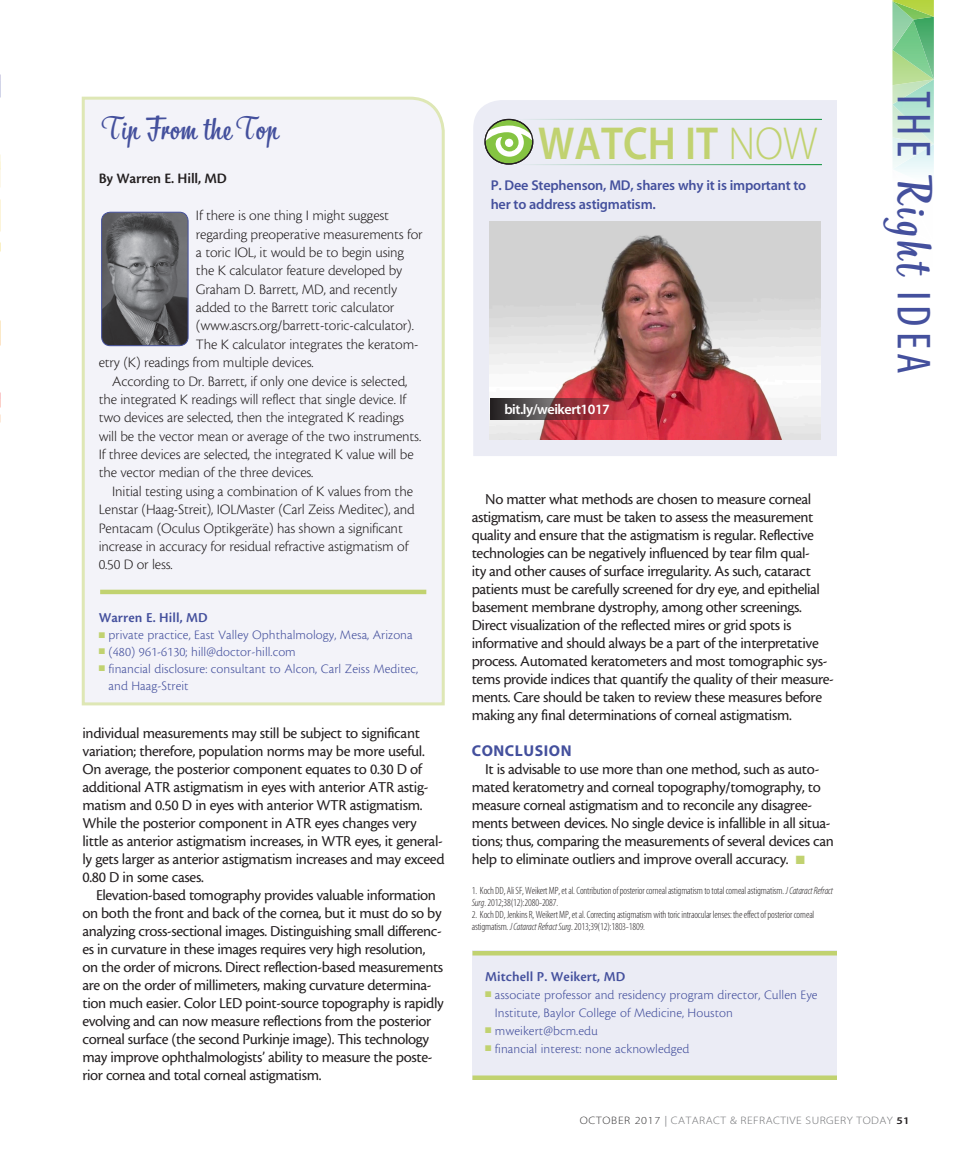
<style>
.page{position:relative;width:972px;height:1161px;background:#fff}
.page>*{position:absolute;margin:0;border:0;box-sizing:border-box;transform-origin:0 0}
.t1{font:48px "Myriad MM 400 300";letter-spacing:.1em;color:#44509d}
.headline{font:46.5px "Myriad MM 565 600";color:#c1d270;scale:.9 1}
.headline-2{font:30px "Bistro Script";letter-spacing:.03em;color:#44509d}
.body{font:15.75px/18px "Cronos MM 408 10";letter-spacing:-.025em;color:#231f20}
.subhead{font:15.75px "Myriad MM 700 600";letter-spacing:.035em;color:#44509d}
.sidebar_body{font:15px/18.3px "Cronos MM 250 10";letter-spacing:-.01em;color:#231f20}
.sidebar_body-2{font:15px "Cronos MM 574 10";letter-spacing:-.01em;color:#231f20}
.body-2{font:14.25px/18.8px "Myriad MM 565 600";letter-spacing:-.015em;color:#44509d}
.bio_name{font:14.25px "Cronos MM 574 9";letter-spacing:.005em;color:#44509d}
.body-3{font:14.25px "Myriad MM 565 600";letter-spacing:-.03em;color:#fff}
.bio_info{font:13.5px/16.8px "Cronos MM 250 9";letter-spacing:.005em;color:#44509d}
.t2{font:10.8px "Myriad MM 215 600";letter-spacing:.04em;color:#6c6d70;scale:1.11 1}
.footnote{font:10.5px/12px "Myriad MM 215 300";letter-spacing:-.015em;color:#231f20}
.s1{font-family:"Grafolita Script";font-weight:500}
.s2{color:#c1d270}
.s3{font-family:"Myriad MM 215 600"}
.s4{font-family:"Myriad MM It 215 300"}
.s5{font-family:"Bistro Script"}
.s6{color:#312f30}
.s7{font-family:"Myriad MM 400 600";color:#939598}
.s8{font-family:"Myriad MM 565 600";font-size:10.2px;color:#231f20}
</style>
<div class="page">
<svg style="left:892px;top:0;width:42px;height:174px;background:#b0ddb4"></svg>
<svg style="left:81px;top:96px;width:364px;height:610px"></svg>
<hr style="left:100px;top:590px;width:326px;height:4px;background:#c1d270">
<img style="left:102px;top:212px;width:86px;height:134px">
<div style="left:101px;top:212px;width:87px;height:134px;border:1px solid #44509d;border-radius:9px"></div>
<div style="left:473px;top:100px;width:364px;height:356px;background:#ebecf5"></div>
<hr style="left:513px;top:119px;width:309px;height:1px;background:#1c9847">
<hr style="left:513px;top:164px;width:309px;height:1px;background:#1c9847">
<svg style="left:485px;top:119px;width:48px;height:45px"></svg>
<svg style="left:485px;top:126px;width:49px;height:31px"></svg>
<div style="left:505px;top:139px;width:8px;height:8px;background:#fff;border-radius:50%"></div>
<div style="left:484px;top:119px;width:49px;height:46px;border:1px solid #231f20;border-radius:50%"></div>
<img style="left:490px;top:221px;width:330px;height:219px">
<svg style="left:490px;top:399px;width:149px;height:21px;background:#813a41"></svg>
<div style="left:472px;top:956px;width:365px;height:120px;background:#ebecf5"></div>
<div style="left:472px;top:951px;width:365px;height:5px;background:#c1d270"></div>
<hr style="left:472px;top:1076px;width:365px;height:4px;background:#c1d270">
<p class="headline-2" style="left:99px;top:110px;width:181px"><span class="s1">T</span>ip From the <span class="s1">T</span>op</p>
<p class="sidebar_body-2" style="left:99px;top:171px;width:130px">By Warren E. Hill, MD</p>
<p class="sidebar_body" style="left:196px;top:207px;width:195px">If there is one thing I might suggest</p>
<p class="sidebar_body" style="left:196px;top:225px;width:228px">regarding preoperative measurements for</p>
<p class="sidebar_body" style="left:196px;top:243px;width:210px">a toric IOL, it would be to begin using</p>
<p class="sidebar_body" style="left:196px;top:262px;width:208px">the K calculator feature developed by</p>
<p class="sidebar_body" style="left:196px;top:280px;width:203px">Graham D. Barrett, MD, and recently</p>
<p class="sidebar_body" style="left:196px;top:299px;width:200px">added to the Barrett toric calculator</p>
<p class="sidebar_body" style="left:196px;top:317px;width:219px">(www.ascrs.org/barrett-toric-calculator).</p>
<p class="sidebar_body" style="left:196px;top:335px;width:224px">The K calculator integrates the keratom-</p>
<p class="sidebar_body" style="left:99px;top:354px;width:216px">etry (K) readings from multiple devices.</p>
<p class="sidebar_body" style="left:99px;top:372px;width:324px;text-indent:14px">According to Dr. Barrett, if only one device is selected, the integrated K readings will reflect that single device. If two devices are selected, then the integrated K readings will be the vector mean or average of the two instruments.<br>If three devices are selected, the integrated K value will be the vector median of the three devices.</p>
<p class="sidebar_body" style="left:99px;top:482px;width:318px;text-indent:14px">Initial testing using a combination of K values from the Lenstar (Haag-Streit), IOLMaster (Carl Zeiss Meditec), and Pentacam (Oculus Optikgeräte) has shown a significant increase in accuracy for residual refractive astigmatism of 0.50 D or less.</p>
<p class="bio_name" style="left:99px;top:610px;width:111px">Warren E. Hill, MD</p>
<p class="bio_info" style="left:99px;top:627px;width:316px"><span class="s2">■</span> private practice, East Valley Ophthalmology, Mesa, Arizona</p>
<p class="bio_info" style="left:99px;top:644px;width:199px"><span class="s2">■</span> (480) 961-6130; hill@doctor-hill.com</p>
<p class="bio_info" style="left:109px;top:660px;width:311px;text-indent:-10px"><span class="s2">■</span> financial disclosure: consultant to Alcon, Carl Zeiss Meditec, and Haag-Streit</p>
<p class="body" style="left:82px;top:724px;width:364px">individual measurements may still be subject to significant variation; therefore, population norms may be more useful.<br>On average, the posterior component equates to 0.30 D of additional ATR astigmatism in eyes with anterior ATR astig&shy;matism and 0.50 D in eyes with anterior WTR astigmatism.<br>While the posterior component in ATR eyes changes very little as anterior astigmatism increases, in WTR eyes, it general&shy;ly gets larger as anterior astigmatism increases and may exceed 0.80 D in some cases.</p>
<p class="body" style="left:82px;top:886px;width:363px;text-indent:14px">Elevation-based tomography provides valuable information on both the front and back of the cornea, but it must do so by analyzing cross-sectional images. Distinguishing small differenc&shy;es in curvature in these images requires very high resolution, on the order of microns. Direct reflection-based measurements are on the order of millimeters, making curvature determina&shy;tion much easier. Color LED point-source topography is rapidly evolving and can now measure reflections from the posterior corneal surface (the second Purkinje image). This technology may improve ophthalmologists’ ability to measure the poste&shy;rior cornea and total corneal astigmatism.</p>
<p class="headline" style="left:538px;top:121px;width:312px">WATCH IT <span class="s3">NOW</span></p>
<p class="body-2" style="left:491px;top:177px;width:317px">P. Dee Stephenson, MD, shares why it is important to her to address astigmatism.</p>
<p class="body-3" style="left:504px;top:403px;width:107px">bit.ly/weikert1017</p>
<p class="body" style="left:472px;top:490px;width:364px;text-indent:14px">No matter what methods are chosen to measure corneal astigmatism, care must be taken to assess the measurement quality and ensure that the astigmatism is regular. Reflective technologies can be negatively influenced by tear film qual-<br>ity and other causes of surface irregularity. As such, cataract patients must be carefully screened for dry eye, and epithelial basement membrane dystrophy, among other screenings.<br>Direct visualization of the reflected mires or grid spots is informative and should always be a part of the interpretative process. Automated keratometers and most tomographic sys&shy;tems provide indices that quantify the quality of their measure&shy;ments. Care should be taken to review these measures before making any final determinations of corneal astigmatism.</p>
<p class="subhead" style="left:472px;top:743px;width:101px">CONCLUSION</p>
<p class="body" style="left:472px;top:760px;width:364px;text-indent:14px">It is advisable to use more than one method, such as auto&shy;mated keratometry and corneal topography/tomography, to measure corneal astigmatism and to reconcile any disagree&shy;ments between devices. No single device is infallible in all situa&shy;tions; thus, comparing the measurements of several devices can help to eliminate outliers and improve overall accuracy. <span class="s2">■</span></p>
<p class="footnote" style="left:472px;top:885px;width:363px">1. Koch DD, Ali SF, Weikert MP, et al. Contribution of posterior corneal astigmatism to total corneal astigmatism. <span class="s4">J Cataract Refract<br>Surg</span>. 2012;38(12):2080-2087.</p>
<p class="footnote" style="left:472px;top:909px;width:344px">2. Koch DD, Jenkins R, Weikert MP, et al. Correcting astigmatism with toric intraocular lenses: the effect of posterior corneal astigmatism. <span class="s4">J Cataract Refract Surg</span>. 2013;39(12):1803-1809.</p>
<p class="bio_name" style="left:485px;top:969px;width:142px">Mitchell P. Weikert, MD</p>
<p class="bio_info" style="left:495px;top:986px;width:324px;line-height:18px;text-indent:-10px"><span class="s2">■</span> associate professor and residency program director, Cullen Eye<br>Institute, Baylor College of Medicine, Houston</p>
<p class="bio_info" style="left:485px;top:1022px;width:114px"><span class="s2">■</span> mweikert@bcm.edu</p>
<p class="bio_info" style="left:485px;top:1040px;width:206px"><span class="s2">■</span> financial interest: none acknowledged</p>
<h1 class="t1" style="left:937px;top:91px;width:284px;rotate:90deg">THE <span class="s5">Right</span> IDEA</h1>
<p class="t2" style="left:580px;top:1115px;width:299px"><span class="s6">OCTOBER 2017</span> <span class="s7">|</span> CATARACT &amp; REFRACTIVE SURGERY TODAY <span class="s8">51</span></p>
</div>
